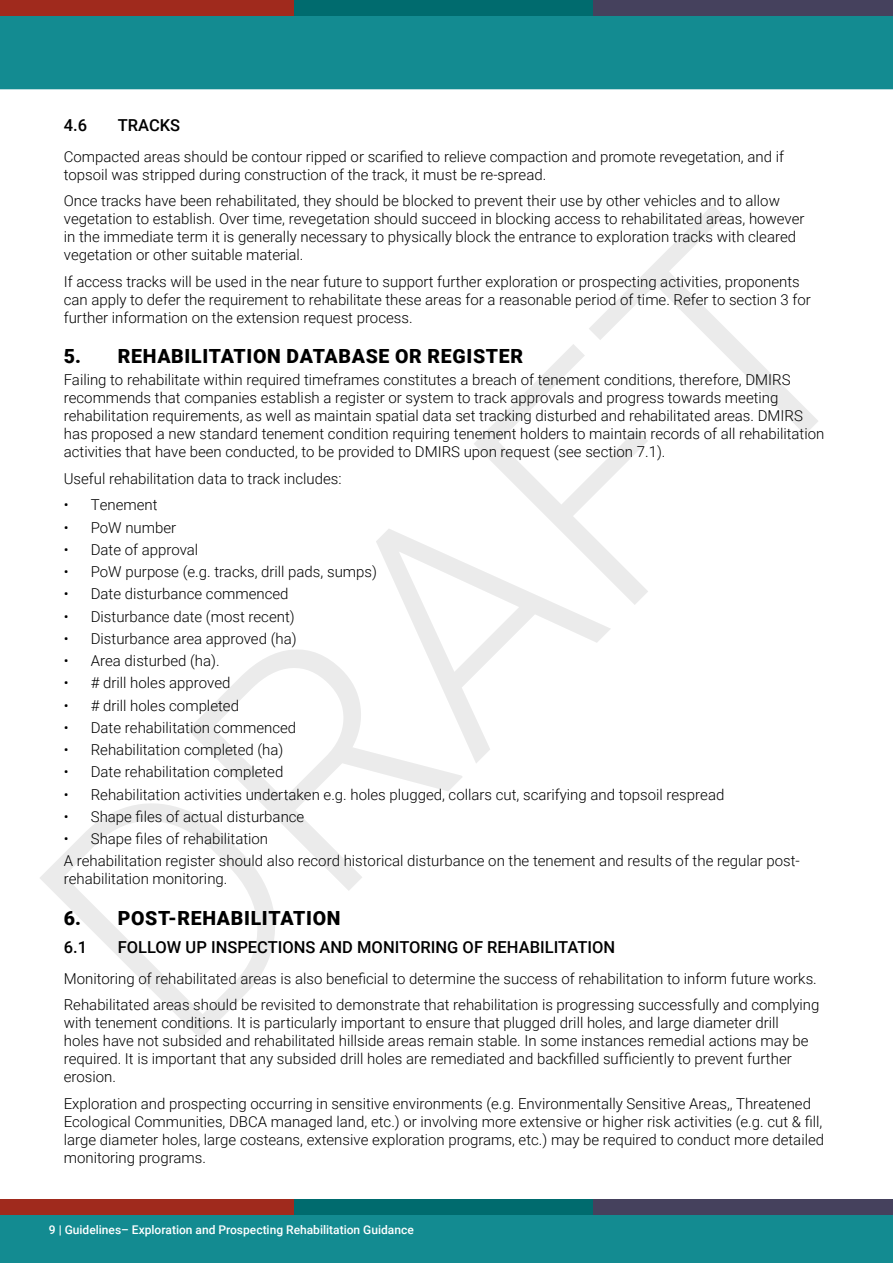
<style>
.page{position:relative;width:893px;height:1263px;background:#fff}
.page>*{position:absolute;margin:0;border:0;box-sizing:border-box;transform-origin:0 0}
.t1{font:300 320.7px "Roboto";color:#000}
.Heading_1{font:900 19.5px "Roboto";letter-spacing:.035em;color:#000}
.Heading_2{font:500 16.5px "Roboto";color:#000}
.Main_Copy{font:300 15px/18px "Roboto";color:#000}
.t2{font:500 12px "Roboto";color:#fff}
</style>
<div class="page">
<div style="left:0;top:15px;width:893px;height:74px;background:#138b91"></div>
<div style="left:0;top:0;width:299px;height:15px;background:#a02a1d"></div>
<div style="left:295px;top:0;width:299px;height:15px;background:#006b6e"></div>
<div style="left:594px;top:0;width:299px;height:15px;background:#45415d"></div>
<div style="left:0;top:1214px;width:893px;height:49px;background:#138b91"></div>
<div style="left:0;top:1199px;width:299px;height:15px;background:#a02a1d"></div>
<div style="left:295px;top:1199px;width:299px;height:15px;background:#006b6e"></div>
<div style="left:594px;top:1199px;width:299px;height:15px;background:#45415d"></div>
<p class="Heading_2" style="left:64px;top:113px;width:25px">4.6</p>
<p class="Heading_2" style="left:118px;top:113px;width:64px">TRACKS</p>
<p class="Main_Copy" style="left:64px;top:147px;width:722px">Compacted areas should be contour ripped or scarified to relieve compaction and promote revegetation, and if topsoil was stripped during construction of the track, it must be re-spread.</p>
<p class="Main_Copy" style="left:64px;top:191px;width:742px">Once tracks have been rehabilitated, they should be blocked to prevent their use by other vehicles and to allow vegetation to establish. Over time, revegetation should succeed in blocking access to rehabilitated areas, however in the immediate term it is generally necessary to physically block the entrance to exploration tracks with cleared vegetation or other suitable material.</p>
<p class="Main_Copy" style="left:64px;top:272px;width:749px">If access tracks will be used in the near future to support further exploration or prospecting activities, proponents can apply to defer the requirement to rehabilitate these areas for a reasonable period of time. Refer to section 3 for further information on the extension request process.</p>
<p class="Heading_1" style="left:64px;top:342px;width:461px">5. REHABILITATION DATABASE OR REGISTER</p>
<p class="Main_Copy" style="left:64px;top:370px;width:762px">Failing to rehabilitate within required timeframes constitutes a breach of tenement conditions, therefore, DMIRS recommends that companies establish a register or system to track approvals and progress towards meeting rehabilitation requirements, as well as maintain spatial data set tracking disturbed and rehabilitated areas. DMIRS has proposed a new standard tenement condition requiring tenement holders to maintain records of all rehabilitation activities that have been conducted, to be provided to DMIRS upon request (see section 7.1).</p>
<p class="Main_Copy" style="left:64px;top:469px;width:279px">Useful rehabilitation data to track includes:</p>
<p class="Main_Copy" style="left:64px;top:495px;width:95px">• Tenement</p>
<p class="Main_Copy" style="left:64px;top:518px;width:114px">• PoW number</p>
<p class="Main_Copy" style="left:64px;top:540px;width:136px">• Date of approval</p>
<p class="Main_Copy" style="left:64px;top:562px;width:315px">• PoW purpose (e.g. tracks, drill pads, sumps)</p>
<p class="Main_Copy" style="left:64px;top:584px;width:226px">• Date disturbance commenced</p>
<p class="Main_Copy" style="left:64px;top:607px;width:232px">• Disturbance date (most recent)</p>
<p class="Main_Copy" style="left:64px;top:629px;width:234px">• Disturbance area approved (ha)</p>
<p class="Main_Copy" style="left:64px;top:651px;width:157px">• Area disturbed (ha).</p>
<p class="Main_Copy" style="left:64px;top:673px;width:168px">• # drill holes approved</p>
<p class="Main_Copy" style="left:64px;top:696px;width:177px">• # drill holes completed</p>
<p class="Main_Copy" style="left:64px;top:718px;width:234px">• Date rehabilitation commenced</p>
<p class="Main_Copy" style="left:64px;top:740px;width:221px">• Rehabilitation completed (ha)</p>
<p class="Main_Copy" style="left:64px;top:762px;width:221px">• Date rehabilitation completed</p>
<p class="Main_Copy" style="left:64px;top:785px;width:662px">• Rehabilitation activities undertaken e.g. holes plugged, collars cut, scarifying and topsoil respread</p>
<p class="Main_Copy" style="left:64px;top:807px;width:242px">• Shape files of actual disturbance</p>
<p class="Main_Copy" style="left:64px;top:829px;width:206px">• Shape files of rehabilitation</p>
<p class="Main_Copy" style="left:64px;top:851px;width:738px">A rehabilitation register should also record historical disturbance on the tenement and results of the regular post&shy;rehabilitation monitoring.</p>
<p class="Heading_1" style="left:64px;top:904px;width:278px">6. POST-REHABILITATION</p>
<p class="Heading_2" style="left:64px;top:936px;width:25px">6.1</p>
<p class="Heading_2" style="left:118px;top:936px;width:499px">FOLLOW UP INSPECTIONS AND MONITORING OF REHABILITATION</p>
<p class="Main_Copy" style="left:64px;top:969px;width:754px">Monitoring of rehabilitated areas is also beneficial to determine the success of rehabilitation to inform future works.</p>
<p class="Main_Copy" style="left:64px;top:995px;width:757px">Rehabilitated areas should be revisited to demonstrate that rehabilitation is progressing successfully and complying with tenement conditions. It is particularly important to ensure that plugged drill holes, and large diameter drill<br>holes have not subsided and rehabilitated hillside areas remain stable. In some instances remedial actions may be required. It is important that any subsided drill holes are remediated and backfilled sufficiently to prevent further erosion.</p>
<p class="Main_Copy" style="left:64px;top:1094px;width:762px">Exploration and prospecting occurring in sensitive environments (e.g. Environmentally Sensitive Areas,, Threatened Ecological Communities, DBCA managed land, etc.) or involving more extensive or higher risk activities (e.g. cut &amp; fill, large diameter holes, large costeans, extensive exploration programs, etc.) may be required to conduct more detailed monitoring programs.</p>
<h1 class="t1" style="left:-59px;top:820px;width:990px;rotate:-45deg">DRAFT</h1>
<p class="t2" style="left:49px;top:1221px;width:366px">9 | Guidelines– Exploration and Prospecting Rehabilitation Guidance</p>
</div>
